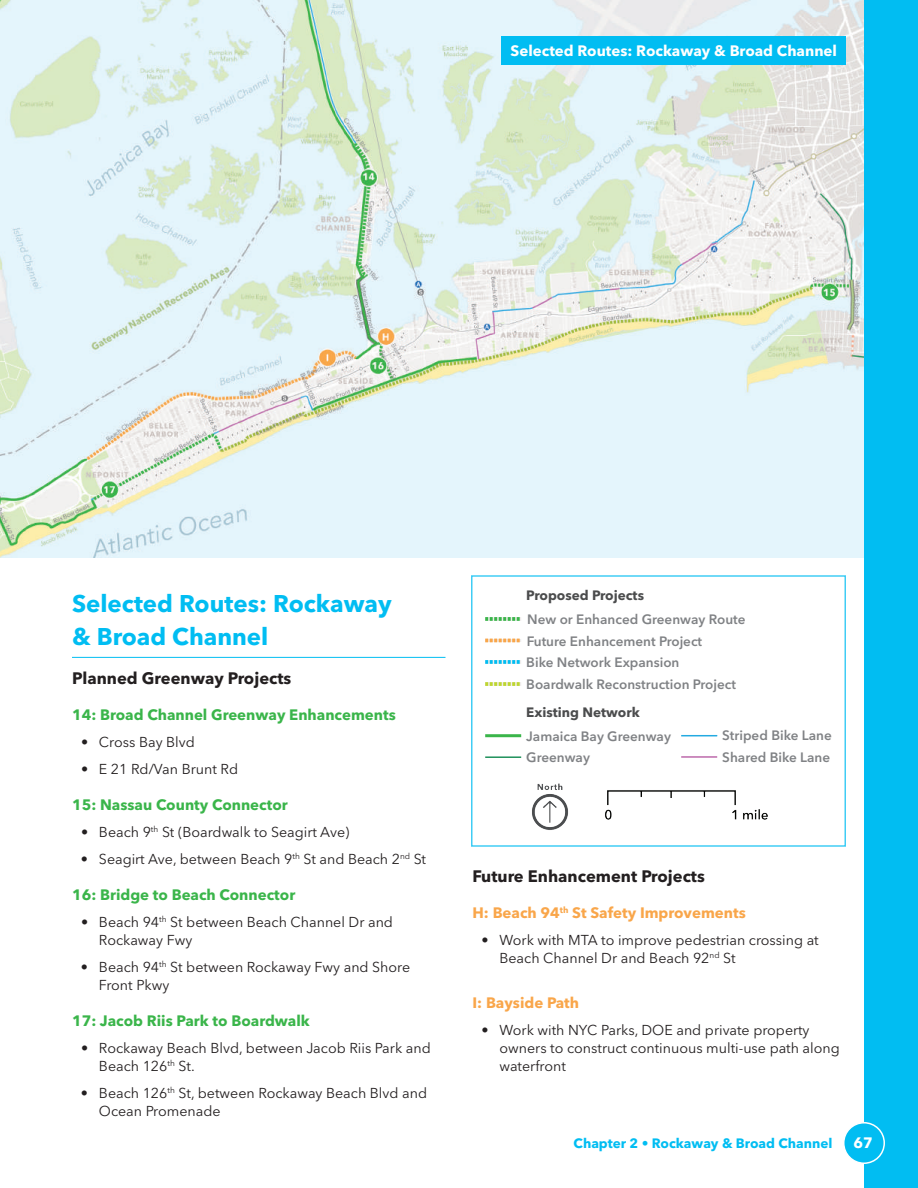
<style>
.page{position:relative;width:918px;height:1188px;background:#fff}
.page>*{position:absolute;margin:0;border:0;box-sizing:border-box;transform-origin:0 0}
.t1{font:700 24px/33px "Avenir Next LT Pro";color:#01bdf2}
.t2{font:700 16.5px "Avenir Next LT Pro";color:#231f20}
.t3{font:700 15px "Avenir Next LT Pro";color:#3ab54a}
.t4{font:700 15px "Avenir Next LT Pro";color:#f9a64a}
.t5{font:700 15px "Avenir Next LT Pro";color:#fff}
.t6{font:14.25px/18px "Avenir Next LT Pro";color:#231f20}
.t7{font:600 13.5px/21.5px "Avenir Next LT Pro";color:#808285}
.t8{font:700 13.5px "Avenir Next LT Pro";color:#4b4c4d}
.t9{font:700 13.5px "Avenir Next LT Pro";color:#01bdf2}
</style>
<div class="page">
<hr style="left:72px;top:657px;width:374px;height:1px;background:#01bdf2">
<img style="left:0;top:0;width:864px;height:558px">
<div style="left:502px;top:36px;width:344px;height:29px;background:#01bdf2"></div>
<img style="left:532px;top:783px;width:36px;height:47px">
<hr style="left:681px;top:756px;width:36px;height:2px;background:#bd69aa">
<hr style="left:681px;top:735px;width:36px;height:1px;background:#24aae1">
<hr style="left:485px;top:734px;width:36px;height:3px;background:#3ab54a">
<svg style="left:485px;top:682px;width:36px;height:4px"></svg>
<svg style="left:485px;top:660px;width:36px;height:4px"></svg>
<svg style="left:485px;top:617px;width:36px;height:4px"></svg>
<svg style="left:485px;top:639px;width:36px;height:3px"></svg>
<hr style="left:485px;top:756px;width:36px;height:2px;background:#1f915b">
<img style="left:605px;top:790px;width:163px;height:30px">
<div style="left:864px;top:0;width:54px;height:1188px;background:#01bdf2"></div>
<div style="left:844px;top:1123px;width:40px;height:40px;background:#01bdf2;border-radius:50%"></div>
<div style="left:843px;top:1122px;width:42px;height:42px;border:2px solid #fff;border-radius:50%"></div>
<p class="t5" style="left:511px;top:41px;width:328px">Selected Routes: Rockaway &amp; Broad Channel</p>
<h1 class="t1" style="left:72px;top:587px;width:321px">Selected Routes: Rockaway &amp; Broad Channel</h1>
<p class="t2" style="left:72px;top:668px;width:221px">Planned Greenway Projects</p>
<p class="t3" style="left:72px;top:706px;width:325px">14: Broad Channel Greenway Enhancements</p>
<p class="t6" style="left:81px;top:733px;width:115px">• Cross Bay Blvd</p>
<p class="t6" style="left:81px;top:760px;width:159px">• E 21 Rd/Van Brunt Rd</p>
<p class="t3" style="left:72px;top:796px;width:217px">15: Nassau County Connector</p>
<p class="t6" style="left:81px;top:823px;width:270px">• Beach 9<sup>th</sup> St (Boardwalk to Seagirt Ave)</p>
<p class="t6" style="left:81px;top:850px;width:347px">• Seagirt Ave, between Beach 9<sup>th</sup> St and Beach 2<sup>nd</sup> St</p>
<p class="t3" style="left:72px;top:886px;width:225px">16: Bridge to Beach Connector</p>
<p class="t6" style="left:99px;top:913px;width:296px;text-indent:-18px">• Beach 94<sup>th</sup> St between Beach Channel Dr and<br>Rockaway Fwy</p>
<p class="t6" style="left:99px;top:958px;width:313px;text-indent:-18px">• Beach 94<sup>th</sup> St between Rockaway Fwy and Shore<br>Front Pkwy</p>
<p class="t3" style="left:72px;top:1012px;width:239px">17: Jacob Riis Park to Boardwalk</p>
<p class="t6" style="left:99px;top:1039px;width:333px;text-indent:-18px">• Rockaway Beach Blvd, between Jacob Riis Park and<br>Beach 126<sup>th</sup> St.</p>
<p class="t6" style="left:99px;top:1084px;width:330px;text-indent:-18px">• Beach 126<sup>th</sup> St, between Rockaway Beach Blvd and<br>Ocean Promenade</p>
<p class="t8" style="left:526px;top:587px;width:119px">Proposed Projects</p>
<p class="t7" style="left:527px;top:609px;width:220px">New or Enhanced Greenway Route<br>Future Enhancement Project</p>
<p class="t7" style="left:526px;top:651px;width:155px">Bike Network Expansion</p>
<p class="t7" style="left:526px;top:673px;width:211px">Boardwalk Reconstruction Project</p>
<p class="t8" style="left:526px;top:704px;width:115px">Existing Network</p>
<p class="t7" style="left:526px;top:725px;width:146px">Jamaica Bay Greenway</p>
<p class="t7" style="left:526px;top:747px;width:65px">Greenway</p>
<p class="t7" style="left:722px;top:725px;width:111px">Striped Bike Lane</p>
<p class="t7" style="left:722px;top:747px;width:109px">Shared Bike Lane</p>
<p class="t2" style="left:472px;top:866px;width:234px">Future Enhancement Projects</p>
<p class="t4" style="left:472px;top:904px;width:275px">H: Beach 94<sup>th</sup> St Safety Improvements</p>
<p class="t6" style="left:499px;top:931px;width:321px;text-indent:-18px">• Work with MTA to improve pedestrian crossing at<br>Beach Channel Dr and Beach 92<sup>nd</sup> St</p>
<p class="t4" style="left:472px;top:994px;width:108px">I: Bayside Path</p>
<p class="t6" style="left:499px;top:1021px;width:342px;text-indent:-18px">• Work with NYC Parks, DOE and private property owners to construct continuous multi-use path along waterfront</p>
<p class="t9" style="left:574px;top:1135px;width:260px">Chapter 2 • Rockaway &amp; Broad Channel</p>
<p class="t5" style="left:854px;top:1134px;width:21px">67</p>
</div>
